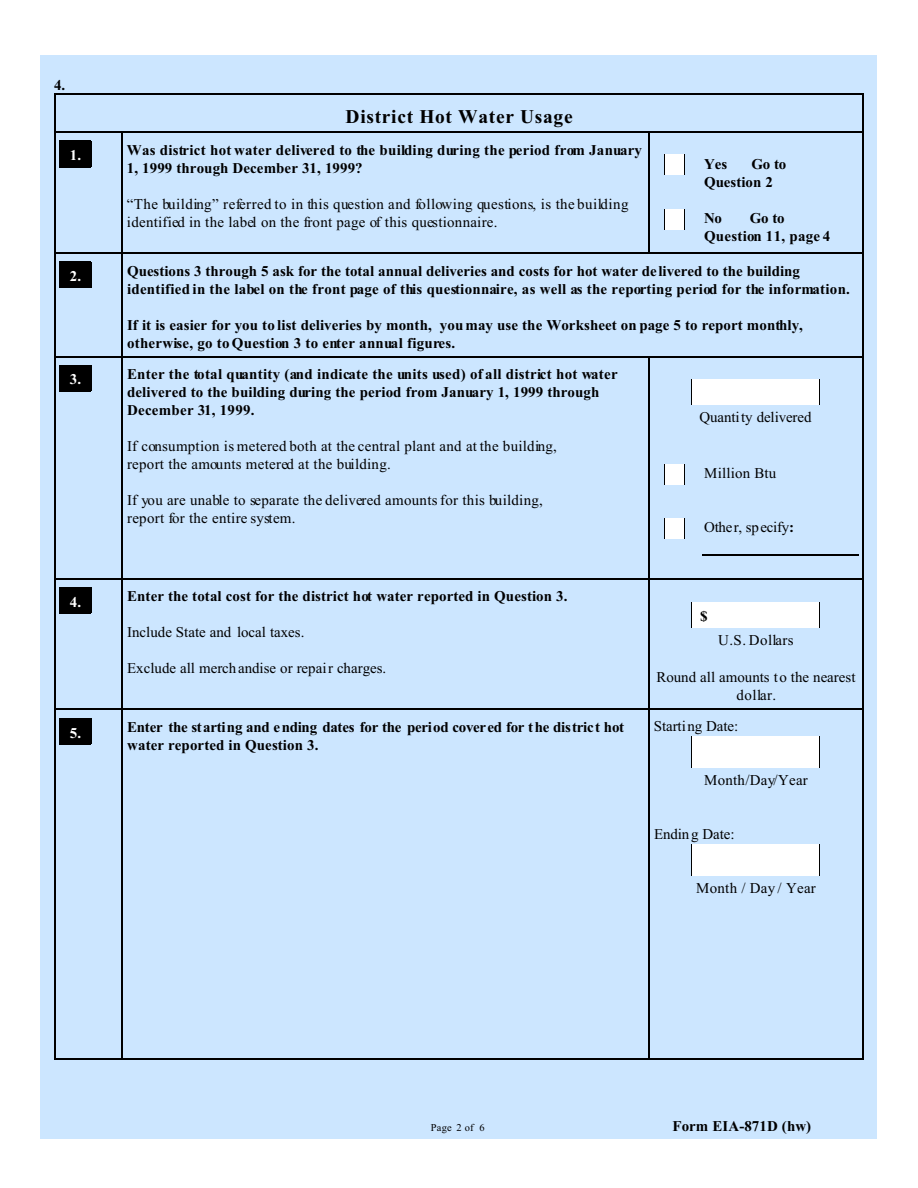
<style>
.page{position:relative;width:918px;height:1188px;background:#fff}
.page>*{position:absolute;margin:0;border:0;box-sizing:border-box;transform-origin:0 0}
.t1{font:700 19.5px "Times";letter-spacing:.035em;color:#000}
.t2{font:700 15px/18px "Times";letter-spacing:.005em;color:#000}
.t3{font:15px/18px "Times";letter-spacing:.02em;color:#000}
.t4{font:15px/18px "Times";color:#000;text-align:center}
.t5{font:700 15px/18px "Times";letter-spacing:-.02em;color:#000}
.t6{font:15px "Times";letter-spacing:-.005em;color:#000}
.t7{font:15px "Times";letter-spacing:-.02em;color:#000}
.t8{font:700 15px "Times";color:#fff}
.t9{font:10.5px "Times";letter-spacing:.015em;color:#000}
.s1{font-weight:700}
</style>
<div class="page">
<div style="left:40px;top:55px;width:837px;height:1084px;background:#cce6ff"></div>
<hr style="left:54px;top:94px;width:1px;height:37px;background:#000">
<hr style="left:862px;top:94px;width:1px;height:37px;background:#000">
<hr style="left:54px;top:94px;width:809px;height:1px;background:#000">
<hr style="left:54px;top:132px;width:1px;height:120px;background:#000">
<hr style="left:54px;top:132px;width:67px;height:1px;background:#000">
<hr style="left:121px;top:132px;width:1px;height:120px;background:#000">
<hr style="left:121px;top:132px;width:527px;height:1px;background:#000">
<hr style="left:648px;top:132px;width:1px;height:120px;background:#000">
<hr style="left:862px;top:132px;width:1px;height:120px;background:#000">
<hr style="left:648px;top:132px;width:215px;height:1px;background:#000">
<hr style="left:54px;top:253px;width:1px;height:103px;background:#000">
<hr style="left:54px;top:253px;width:67px;height:1px;background:#000">
<hr style="left:121px;top:253px;width:1px;height:103px;background:#000">
<hr style="left:121px;top:253px;width:527px;height:1px;background:#000">
<hr style="left:862px;top:253px;width:1px;height:103px;background:#000">
<hr style="left:648px;top:253px;width:215px;height:1px;background:#000">
<hr style="left:54px;top:356px;width:1px;height:222px;background:#000">
<hr style="left:54px;top:356px;width:67px;height:1px;background:#000">
<hr style="left:121px;top:356px;width:1px;height:222px;background:#000">
<hr style="left:121px;top:356px;width:527px;height:1px;background:#000">
<hr style="left:648px;top:356px;width:1px;height:222px;background:#000">
<hr style="left:862px;top:356px;width:1px;height:222px;background:#000">
<hr style="left:648px;top:356px;width:215px;height:1px;background:#000">
<hr style="left:54px;top:578px;width:1px;height:130px;background:#000">
<hr style="left:54px;top:578px;width:67px;height:1px;background:#000">
<hr style="left:121px;top:578px;width:1px;height:130px;background:#000">
<hr style="left:121px;top:578px;width:527px;height:1px;background:#000">
<hr style="left:648px;top:578px;width:1px;height:130px;background:#000">
<hr style="left:862px;top:578px;width:1px;height:130px;background:#000">
<hr style="left:648px;top:578px;width:215px;height:1px;background:#000">
<hr style="left:54px;top:709px;width:1px;height:350px;background:#000">
<hr style="left:54px;top:709px;width:67px;height:1px;background:#000">
<hr style="left:54px;top:1058px;width:67px;height:1px;background:#000">
<hr style="left:121px;top:709px;width:1px;height:350px;background:#000">
<hr style="left:121px;top:709px;width:527px;height:1px;background:#000">
<hr style="left:121px;top:1058px;width:527px;height:1px;background:#000">
<hr style="left:648px;top:709px;width:1px;height:350px;background:#000">
<hr style="left:862px;top:709px;width:1px;height:350px;background:#000">
<hr style="left:648px;top:709px;width:215px;height:1px;background:#000">
<hr style="left:648px;top:1058px;width:215px;height:1px;background:#000">
<div style="left:664px;top:154px;width:21px;height:21px;background:#fff"></div>
<div style="left:664px;top:209px;width:21px;height:20px;background:#fff"></div>
<div style="left:664px;top:464px;width:21px;height:21px;background:#fff"></div>
<div style="left:664px;top:518px;width:21px;height:21px;background:#fff"></div>
<hr style="left:702px;top:554px;width:156px;height:1px;background:#000">
<div style="left:691px;top:736px;width:129px;height:32px;background:#fff"></div>
<div style="left:691px;top:844px;width:129px;height:32px;background:#fff"></div>
<div style="left:691px;top:379px;width:129px;height:26px;background:#fff"></div>
<div style="left:691px;top:602px;width:129px;height:25px;background:#fff"></div>
<div style="left:59px;top:141px;width:32px;height:26px;background:#000"></div>
<div style="left:59px;top:262px;width:32px;height:26px;background:#000"></div>
<div style="left:59px;top:365px;width:32px;height:26px;background:#000"></div>
<div style="left:59px;top:588px;width:32px;height:26px;background:#000"></div>
<div style="left:59px;top:718px;width:32px;height:26px;background:#000"></div>
<p class="t2" style="left:54px;top:78px;width:13px">4.</p>
<p class="t8" style="left:70px;top:150px;width:13px">1.</p>
<p class="t8" style="left:70px;top:271px;width:13px">2.</p>
<p class="t8" style="left:70px;top:374px;width:13px">3.</p>
<p class="t8" style="left:70px;top:597px;width:13px">4.</p>
<p class="t8" style="left:70px;top:727px;width:13px">5.</p>
<h1 class="t1" style="left:346px;top:109px;width:229px">District Hot Water Usage</h1>
<p class="t2" style="left:127px;top:143px;width:517px">Was district hot water delivered to the building during the period from January<br>1, 1999 through December 31, 1999?</p>
<p class="t3" style="left:127px;top:196px;width:503px">“The building” referred to in this question and following questions, is the building identified in the label on the front page of this questionnaire.</p>
<p class="t2" style="left:704px;top:157px;width:84px;text-indent:48px">Go to<br>Question 2</p>
<p class="t2" style="left:704px;top:211px;width:19px">No</p>
<p class="t2" style="left:704px;top:157px;width:25px">Yes</p>
<p class="t2" style="left:704px;top:211px;width:128px;text-align:center">Go to<br>Question 11, page 4</p>
<p class="t2" style="left:127px;top:264px;width:724px">Questions 3 through 5 ask for the total annual deliveries and costs for hot water delivered to the building identified in the label on the front page of this questionnaire, as well as the reporting period for the information.</p>
<p class="t2" style="left:127px;top:318px;width:677px">If it is easier for you to list deliveries by month, you may use the Worksheet on page 5 to report monthly, otherwise, go to Question 3 to enter annual figures.</p>
<p class="t2" style="left:127px;top:367px;width:492px">Enter the total quantity (and indicate the units used) of all district hot water delivered to the building during the period from January 1, 1999 through<br>December 31, 1999.</p>
<p class="t3" style="left:127px;top:438px;width:431px">If consumption is metered both at the central plant and at the building, report the amounts metered at the building.</p>
<p class="t3" style="left:127px;top:492px;width:417px">If you are unable to separate the delivered amounts for this building, report for the entire system.</p>
<p class="t6" style="left:699px;top:412px;width:114px">Quantity delivered</p>
<p class="t3" style="left:704px;top:466px;width:74px">Million Btu</p>
<p class="t7" style="left:704px;top:522px;width:91px">Other, specify<span class="s1">:</span></p>
<p class="t2" style="left:127px;top:589px;width:442px">Enter the total cost for the district hot water reported in Question 3.</p>
<p class="t4" style="left:127px;top:624px;width:179px">Include State and local taxes.</p>
<p class="t4" style="left:127px;top:660px;width:261px">Exclude all merchandise or repair charges.</p>
<p class="t2" style="left:700px;top:609px;width:9px">$</p>
<p class="t3" style="left:718px;top:632px;width:77px">U.S. Dollars</p>
<p class="t4" style="left:656px;top:669px;width:201px">Round all amounts to the nearest dollar.</p>
<p class="t5" style="left:127px;top:719px;width:498px">Enter the starting and ending dates for the period covered for the district hot water reported in Question 3.</p>
<p class="t6" style="left:654px;top:721px;width:86px">Starting Date:</p>
<p class="t3" style="left:704px;top:772px;width:105px">Month/Day/Year</p>
<p class="t6" style="left:654px;top:829px;width:82px">Ending Date:</p>
<p class="t3" style="left:696px;top:880px;width:121px">Month / Day / Year</p>
<p class="t9" style="left:431px;top:1124px;width:55px">Page 2 of 6</p>
<p class="t2" style="left:672px;top:1118px;width:140px">Form EIA-871D (hw)</p>
</div>
